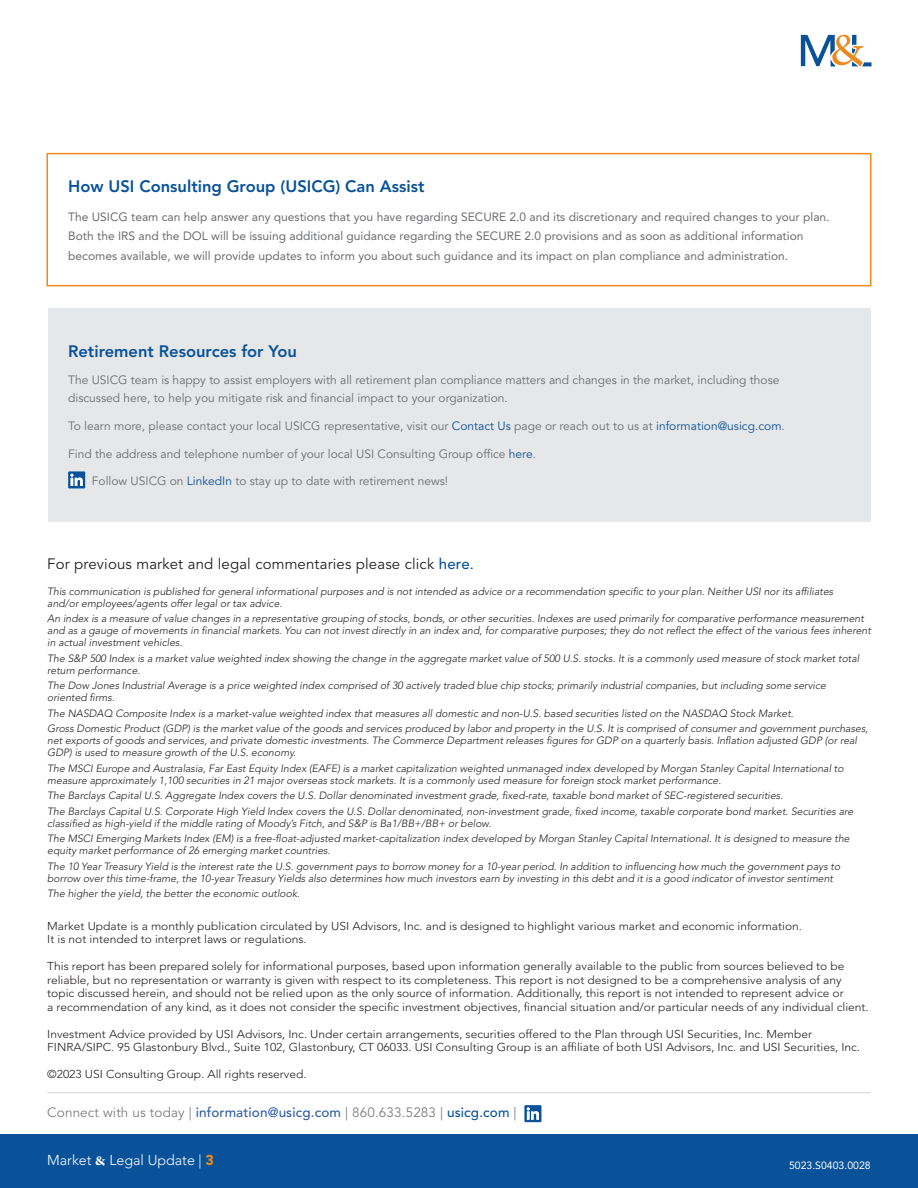
<style>
.page{position:relative;width:918px;height:1188px;background:#fff}
.page>*{position:absolute;margin:0;border:0;box-sizing:border-box;transform-origin:0 0}
.Call_out_Header{font:800 16.5px "Avenir LT Std";color:#09529a}
.Body_Copy{font:15px "Avenir LT Std";letter-spacing:.01em;color:#231f20}
.t1{font:300 14.25px "Avenir LT Std";color:#fff}
.t2{font:13.5px "Avenir LT Std";letter-spacing:.01em;color:#7d7f82}
.Body_Copy_2{font:12px/18px "Avenir LT Std";color:#6c6d70}
.Body_Copy_2-2{font:12px/19.5px "Avenir LT Std";color:#6c6d70}
.t3{font:300 11.4px/13.5px "Avenir LT Std";color:#231f20;scale:1.05 1}
.Disclosure_Italic{font:italic 300 10.5px/12px "Avenir LT Std";color:#231f20}
.t4{font:10.5px "Avenir LT Std";color:#fff}
.s1{color:#09529a}
.s2{font-weight:500;color:#09529a}
.s3{font-weight:500;color:#325fa4}
.s4{font-family:"Arno Pro";font-weight:700}
.s5{font-weight:900;color:#ed891d}
</style>
<div class="page">
<div style="left:0;top:1134px;width:918px;height:54px;background:#09529a"></div>
<svg style="left:801px;top:35px;width:70px;height:31px"></svg>
<div style="left:48px;top:308px;width:823px;height:214px;background:#e6e7e9"></div>
<svg style="left:68px;top:471px;width:17px;height:17px"></svg>
<hr style="left:47px;top:1092px;width:824px;height:1px;background:#d1d2d4">
<svg style="left:524px;top:1105px;width:17px;height:17px"></svg>
<div style="left:46px;top:153px;width:826px;height:133px;border:2px solid #ed891d"></div>
<p class="Call_out_Header" style="left:68px;top:176px;width:358px">How USI Consulting Group (USICG) Can Assist</p>
<p class="Body_Copy_2-2" style="left:68px;top:207px;width:763px">The USICG team can help answer any questions that you have regarding SECURE 2.0 and its discretionary and required changes to your plan.<br>Both the IRS and the DOL will be issuing additional guidance regarding the SECURE 2.0 provisions and as soon as additional information becomes available, we will provide updates to inform you about such guidance and its impact on plan compliance and administration.</p>
<p class="Call_out_Header" style="left:68px;top:341px;width:230px">Retirement Resources for You</p>
<p class="Body_Copy_2" style="left:68px;top:371px;width:713px">The USICG team is happy to assist employers with all retirement plan compliance matters and changes in the market, including those discussed here, to help you mitigate risk and financial impact to your organization.</p>
<p class="Body_Copy_2" style="left:68px;top:417px;width:718px">To learn more, please contact your local USICG representative, visit our <span class="s1">Contact Us</span> page or reach out to us at <span class="s1">information@usicg.com</span>.</p>
<p class="Body_Copy_2" style="left:68px;top:445px;width:469px">Find the address and telephone number of your local USI Consulting Group office <span class="s1">here</span>.</p>
<p class="Body_Copy_2" style="left:92px;top:473px;width:358px">Follow USICG on <span class="s1">LinkedIn</span> to stay up to date with retirement news!</p>
<p class="Body_Copy" style="left:47px;top:555px;width:428px">For previous market and legal commentaries please click <span class="s2">here</span>.</p>
<p class="Disclosure_Italic" style="left:47px;top:585px;width:788px">This communication is published for general informational purposes and is not intended as advice or a recommendation specific to your plan. Neither USI nor its affiliates and/or employees/agents offer legal or tax advice.</p>
<p class="Disclosure_Italic" style="left:47px;top:613px;width:825px">An index is a measure of value changes in a representative grouping of stocks, bonds, or other securities. Indexes are used primarily for comparative performance measurement and as a gauge of movements in financial markets. You can not invest directly in an index and, for comparative purposes; they do not reflect the effect of the various fees inherent in actual investment vehicles.</p>
<p class="Disclosure_Italic" style="left:47px;top:652px;width:814px">The S&amp;P 500 Index is a market value weighted index showing the change in the aggregate market value of 500 U.S. stocks. It is a commonly used measure of stock market total return performance.</p>
<p class="Disclosure_Italic" style="left:47px;top:680px;width:780px">The Dow Jones Industrial Average is a price weighted index comprised of 30 actively traded blue chip stocks; primarily industrial companies, but including some service oriented firms.</p>
<p class="Disclosure_Italic" style="left:47px;top:707px;width:748px">The NASDAQ Composite Index is a market-value weighted index that measures all domestic and non-U.S. based securities listed on the NASDAQ Stock Market.</p>
<p class="Disclosure_Italic" style="left:47px;top:723px;width:823px">Gross Domestic Product (GDP) is the market value of the goods and services produced by labor and property in the U.S. It is comprised of consumer and government purchases, net exports of goods and services, and private domestic investments. The Commerce Department releases figures for GDP on a quarterly basis. Inflation adjusted GDP (or real<br>GDP) is used to measure growth of the U.S. economy.</p>
<p class="Disclosure_Italic" style="left:47px;top:762px;width:798px">The MSCI Europe and Australasia, Far East Equity Index (EAFE) is a market capitalization weighted unmanaged index developed by Morgan Stanley Capital International to measure approximately 1,100 securities in 21 major overseas stock markets. It is a commonly used measure for foreign stock market performance.</p>
<p class="Disclosure_Italic" style="left:47px;top:790px;width:737px">The Barclays Capital U.S. Aggregate Index covers the U.S. Dollar denominated investment grade, fixed-rate, taxable bond market of SEC-registered securities.</p>
<p class="Disclosure_Italic" style="left:47px;top:805px;width:808px">The Barclays Capital U.S. Corporate High Yield Index covers the U.S. Dollar denominated, non-investment grade, fixed income, taxable corporate bond market. Securities are classified as high-yield if the middle rating of Moody’s Fitch, and S&amp;P is Ba1/BB+/BB+ or below.</p>
<p class="Disclosure_Italic" style="left:47px;top:833px;width:804px">The MSCI Emerging Markets Index (EM) is a free-float-adjusted market-capitalization index developed by Morgan Stanley Capital International. It is designed to measure the equity market performance of 26 emerging market countries.</p>
<p class="Disclosure_Italic" style="left:47px;top:860px;width:795px">The 10 Year Treasury Yield is the interest rate the U.S. government pays to borrow money for a 10-year period. In addition to influencing how much the government pays to borrow over this time-frame, the 10-year Treasury Yields also determines how much investors earn by investing in this debt and it is a good indicator of investor sentiment</p>
<p class="Disclosure_Italic" style="left:47px;top:888px;width:254px">The higher the yield, the better the economic outlook.</p>
<p class="t3" style="left:47px;top:919px;width:720px">Market Update is a monthly publication circulated by USI Advisors, Inc. and is designed to highlight various market and economic information.<br>It is not intended to interpret laws or regulations.</p>
<p class="t3" style="left:47px;top:960px;width:784px">This report has been prepared solely for informational purposes, based upon information generally available to the public from sources believed to be reliable, but no representation or warranty is given with respect to its completeness. This report is not designed to be a comprehensive analysis of any topic discussed herein, and should not be relied upon as the only source of information. Additionally, this report is not intended to represent advice or<br>a recommendation of any kind, as it does not consider the specific investment objectives, financial situation and/or particular needs of any individual client.</p>
<p class="t3" style="left:47px;top:1027px;width:776px">Investment Advice provided by USI Advisors, Inc. Under certain arrangements, securities offered to the Plan through USI Securities, Inc. Member<br>FINRA/SIPC. 95 Glastonbury Blvd., Suite 102, Glastonbury, CT 06033. USI Consulting Group is an affiliate of both USI Advisors, Inc. and USI Securities, Inc.</p>
<p class="t3" style="left:47px;top:1068px;width:248px">©2023 USI Consulting Group. All rights reserved.</p>
<p class="t2" style="left:47px;top:1105px;width:471px">Connect with us today | <span class="s3">information@usicg.com</span> | 860.633.5283 | <span class="s2">usicg.com</span> |</p>
<h3 class="t1" style="left:47px;top:1152px;width:168px">Market <span class="s4">&amp;</span> Legal Update | <span class="s5">3</span></h3>
<p class="t4" style="left:789px;top:1159px;width:83px">5023.S0403.0028</p>
</div>
